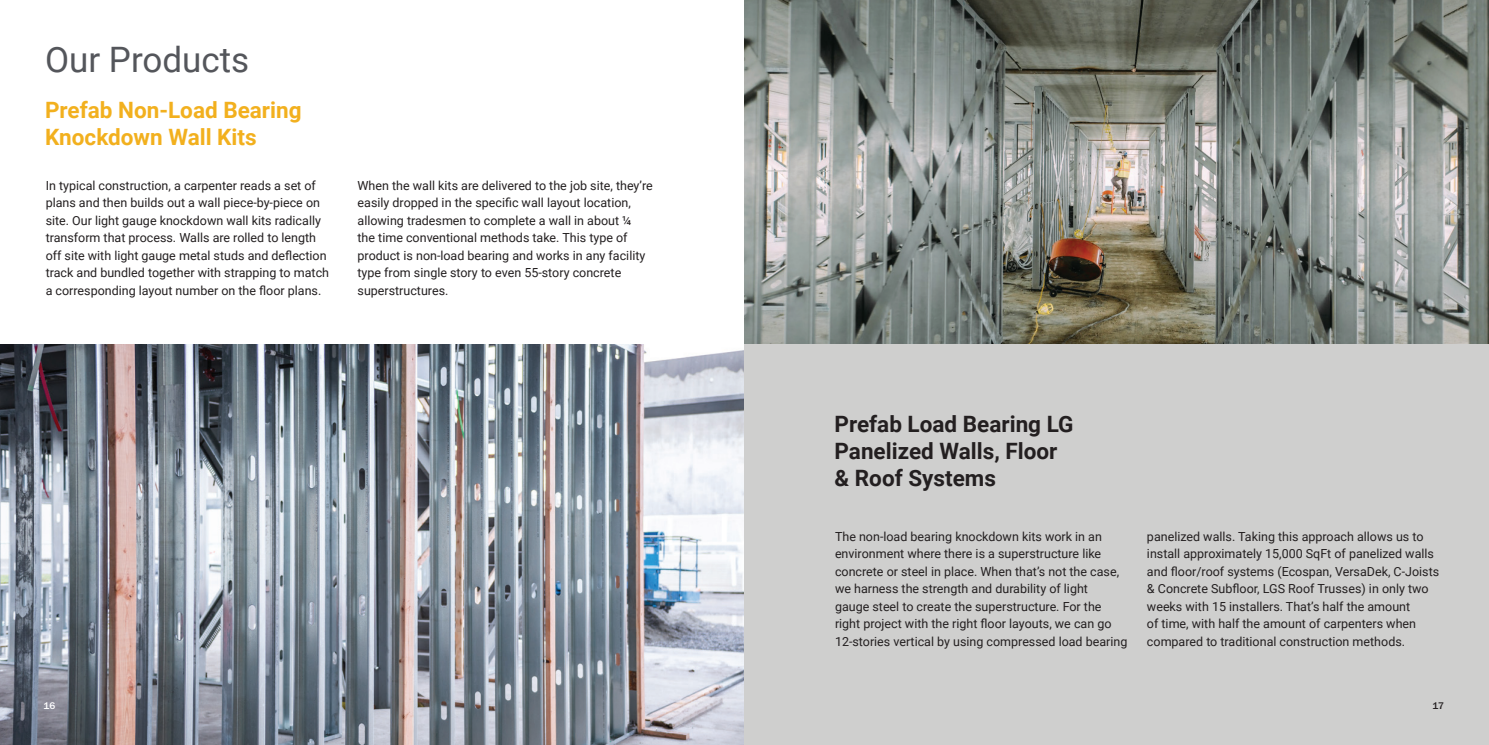
<style>
.page{position:relative;width:1489px;height:745px;background:#fff}
.page>*{position:absolute;margin:0;border:0;box-sizing:border-box;transform-origin:0 0}
.t1{font:35px "Roboto";color:#54565b}
.t2{font:700 22.5px/27px "Roboto";color:#231f20}
.t3{font:700 22.5px/27px "Roboto";color:#f2b01e}
.t4{font:12.5px/17.5px "Roboto";color:#231f20}
.t5{font:500 10px "Franklin Gothic URW";color:#fff}
.t6{font:500 10px "Franklin Gothic URW";color:#231f20}
</style>
<div class="page">
<img style="left:0;top:344px;width:744px;height:400px">
<div style="left:744px;top:343px;width:744px;height:401px;background:#cfcfce"></div>
<img style="left:744px;top:0;width:744px;height:343px">
<h1 class="t1" style="left:45px;top:35px;width:206px">Our Products</h1>
<h2 class="t3" style="left:45px;top:95px;width:258px">Prefab Non-Load Bearing<br>Knockdown Wall Kits</h2>
<p class="t4" style="left:46px;top:176px;width:285px">In typical construction, a carpenter reads a set of plans and then builds out a wall piece-by-piece on site. Our light gauge knockdown wall kits radically transform that process. Walls are rolled to length off site with light gauge metal studs and deflection track and bundled together with strapping to match a corresponding layout number on the floor plans.</p>
<p class="t4" style="left:357px;top:176px;width:297px">When the wall kits are delivered to the job site, they’re easily dropped in the specific wall layout location, allowing tradesmen to complete a wall in about ¼<br>the time conventional methods take. This type of product is non-load bearing and works in any facility type from single story to even 55-story concrete superstructures.</p>
<p class="t5" style="left:43px;top:698px;width:13px">16</p>
<h2 class="t2" style="left:834px;top:409px;width:240px">Prefab Load Bearing LG<br>Panelized Walls, Floor &amp; Roof Systems</h2>
<p class="t4" style="left:835px;top:526px;width:294px">The non-load bearing knockdown kits work in an environment where there is a superstructure like concrete or steel in place. When that’s not the case, we harness the strength and durability of light<br>gauge steel to create the superstructure. For the right project with the right floor layouts, we can go 12-stories vertical by using compressed load bearing</p>
<p class="t4" style="left:1146px;top:526px;width:294px">panelized walls. Taking this approach allows us to install approximately 15,000 SqFt of panelized walls and floor/roof systems (Ecospan, VersaDek, C-Joists &amp; Concrete Subfloor, LGS Roof Trusses) in only two weeks with 15 installers. That’s half the amount<br>of time, with half the amount of carpenters when compared to traditional construction methods.</p>
<p class="t6" style="left:1432px;top:698px;width:13px">17</p>
</div>
